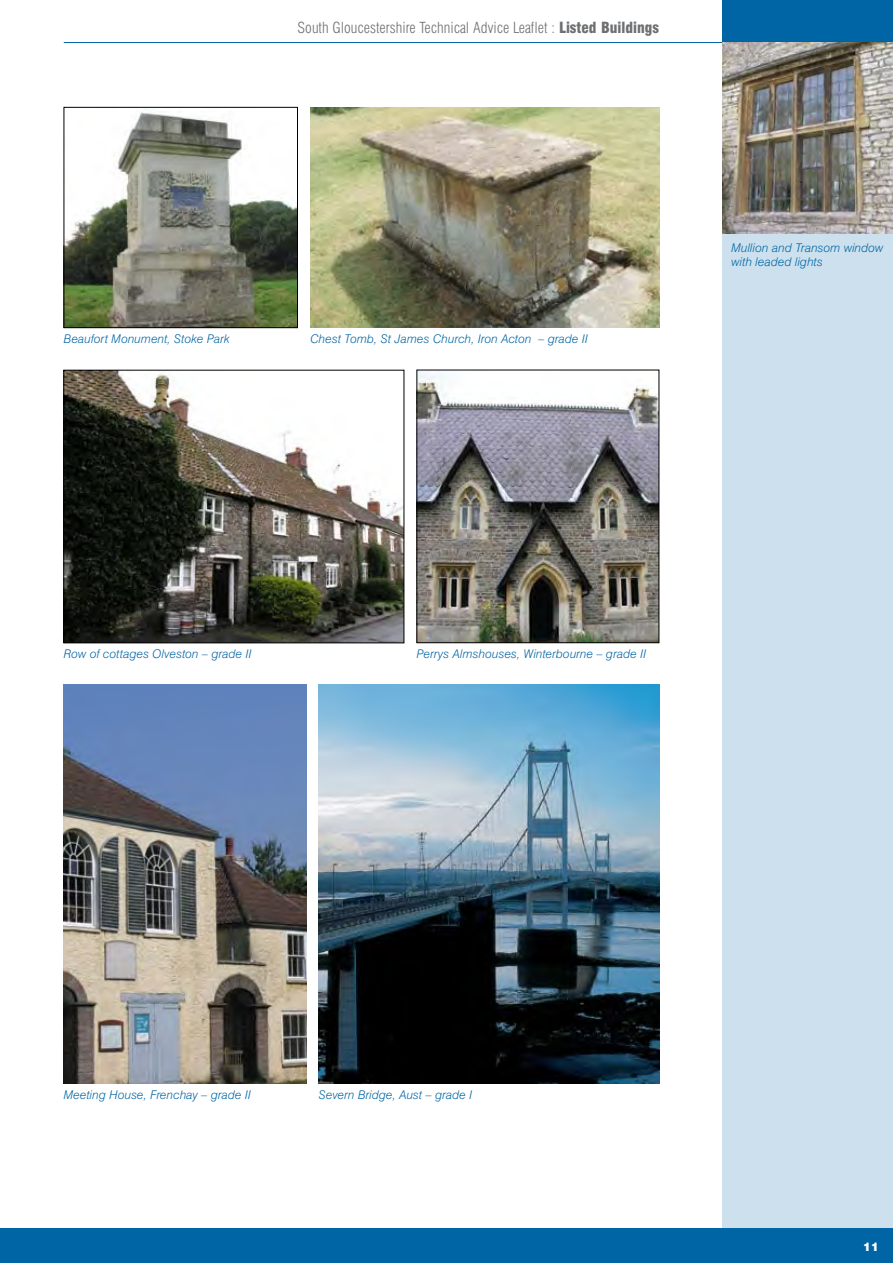
<style>
.page{position:relative;width:893px;height:1263px;background:#fff}
.page>*{position:absolute;margin:0;border:0;box-sizing:border-box;transform-origin:0 0}
.t1{font:300 condensed 15px "Swiss 721 BT";color:#6d6f71}
.t2{font:italic 300 12px/14.4px "Swiss 721 BT";letter-spacing:.015em;color:#0065a4}
.t3{font:900 12px "Swiss 721 BT";color:#fff}
.s1{font-weight:900}
</style>
<div class="page">
<div style="left:723px;top:0;width:170px;height:43px;background:#0065a4"></div>
<div style="left:723px;top:43px;width:170px;height:1220px;background:#cce0ed"></div>
<hr style="left:64px;top:42px;width:829px;height:1px;background:#0065a4">
<div style="left:0;top:1229px;width:859px;height:34px;background:#0065a4"></div>
<div style="left:859px;top:1229px;width:34px;height:34px;background:#0065a4"></div>
<img style="left:723px;top:43px;width:170px;height:190px">
<img style="left:319px;top:685px;width:340px;height:399px">
<img style="left:64px;top:685px;width:242px;height:399px">
<img style="left:66px;top:372px;width:336px;height:269px">
<div style="left:64px;top:370px;width:340px;height:273px;border:1px solid #000"></div>
<img style="left:310px;top:107px;width:349px;height:221px">
<img style="left:419px;top:372px;width:238px;height:269px">
<div style="left:417px;top:370px;width:242px;height:273px;border:1px solid #000"></div>
<img style="left:66px;top:111px;width:230px;height:215px">
<div style="left:64px;top:107px;width:234px;height:221px;border:1px solid #000"></div>
<p class="t1" style="left:298px;top:18px;width:363px">South Gloucestershire Technical Advice Leaflet : <span class="s1">Listed Buildings</span></p>
<p class="t2" style="left:64px;top:331px;width:168px">Beaufort Monument, Stoke Park</p>
<p class="t2" style="left:310px;top:331px;width:279px">Chest Tomb, St James Church, Iron Acton – grade II</p>
<p class="t2" style="left:731px;top:240px;width:154px">Mullion and Transom window with leaded lights</p>
<p class="t2" style="left:64px;top:646px;width:189px">Row of cottages Olveston – grade II</p>
<p class="t2" style="left:417px;top:646px;width:231px">Perrys Almshouses, Winterbourne – grade II</p>
<p class="t2" style="left:64px;top:1087px;width:189px">Meeting House, Frenchay – grade II</p>
<p class="t2" style="left:319px;top:1087px;width:155px">Severn Bridge, Aust – grade I</p>
<p class="t3" style="left:863px;top:1239px;width:17px">11</p>
</div>
